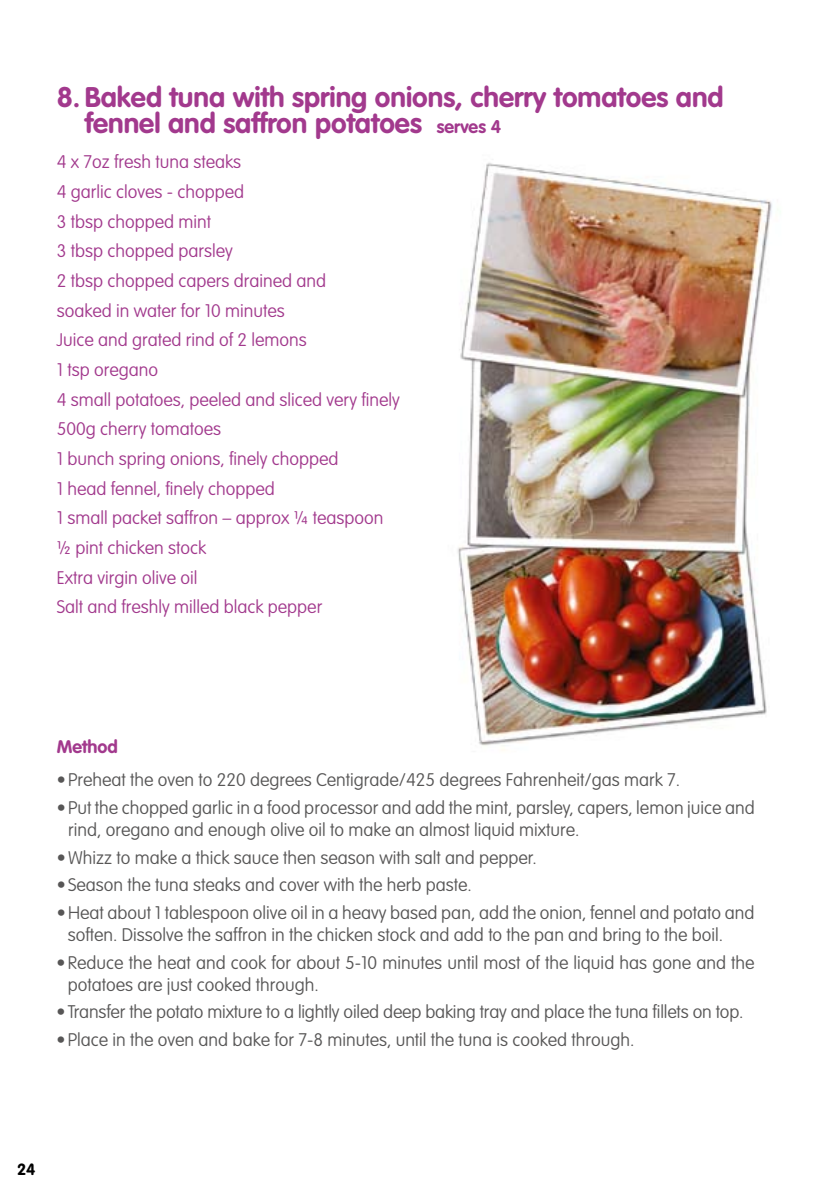
<style>
.page{position:relative;width:840px;height:1191px;background:#fff}
.page>*{position:absolute;margin:0;border:0;box-sizing:border-box;transform-origin:0 0}
.t1{font:700 28px/26px "VAG Rounded";color:#a2398d}
.t2{font:100 18px/22px "VAG Rounded";color:#575656}
.t3{font:100 18px/29.6px "VAG Rounded";color:#a2398d}
.t4{font:700 18px "VAG Rounded";color:#a2398d}
.t5{font:700 16px "VAG Rounded";color:#000}
.s1{font-size:18px}
</style>
<div class="page">
<img style="left:457px;top:163px;width:315px;height:588px">
<h1 class="t1" style="left:85px;top:84px;width:640px;text-indent:-28px">8. Baked tuna with spring onions, cherry tomatoes and fennel and saffron potatoes <span class="s1">serves 4</span></h1>
<p class="t3" style="left:57px;top:147px;width:344px">4 x 7oz fresh tuna steaks<br>4 garlic cloves - chopped<br>3 tbsp chopped mint<br>3 tbsp chopped parsley<br>2 tbsp chopped capers drained and<br>soaked in water for 10 minutes<br>Juice and grated rind of 2 lemons<br>1 tsp oregano<br>4 small potatoes, peeled and sliced very finely<br>500g cherry tomatoes<br>1 bunch spring onions, finely chopped<br>1 head fennel, finely chopped<br>1 small packet saffron – approx ¼ teaspoon ½ pint chicken stock<br>Extra virgin olive oil<br>Salt and freshly milled black pepper</p>
<p class="t4" style="left:57px;top:736px;width:63px">Method</p>
<p class="t2" style="left:57px;top:769px;width:624px">• Preheat the oven to 220 degrees Centigrade/425 degrees Fahrenheit/gas mark 7.</p>
<p class="t2" style="left:68px;top:796px;width:687px;text-indent:-11px">• Put the chopped garlic in a food processor and add the mint, parsley, capers, lemon juice and rind, oregano and enough olive oil to make an almost liquid mixture.</p>
<p class="t2" style="left:57px;top:846px;width:481px">• Whizz to make a thick sauce then season with salt and pepper.</p>
<p class="t2" style="left:57px;top:874px;width:416px">• Season the tuna steaks and cover with the herb paste.</p>
<p class="t2" style="left:68px;top:901px;width:687px;text-indent:-11px">• Heat about 1 tablespoon olive oil in a heavy based pan, add the onion, fennel and potato and soften. Dissolve the saffron in the chicken stock and add to the pan and bring to the boil.</p>
<p class="t2" style="left:68px;top:951px;width:687px;text-indent:-11px">• Reduce the heat and cook for about 5-10 minutes until most of the liquid has gone and the potatoes are just cooked through.</p>
<p class="t2" style="left:56px;top:1001px;width:688px">• Transfer the potato mixture to a lightly oiled deep baking tray and place the tuna fillets on top.</p>
<p class="t2" style="left:56px;top:1028px;width:579px">• Place in the oven and bake for 7-8 minutes, until the tuna is cooked through.</p>
<p class="t5" style="left:17px;top:1160px;width:20px">24</p>
</div>
